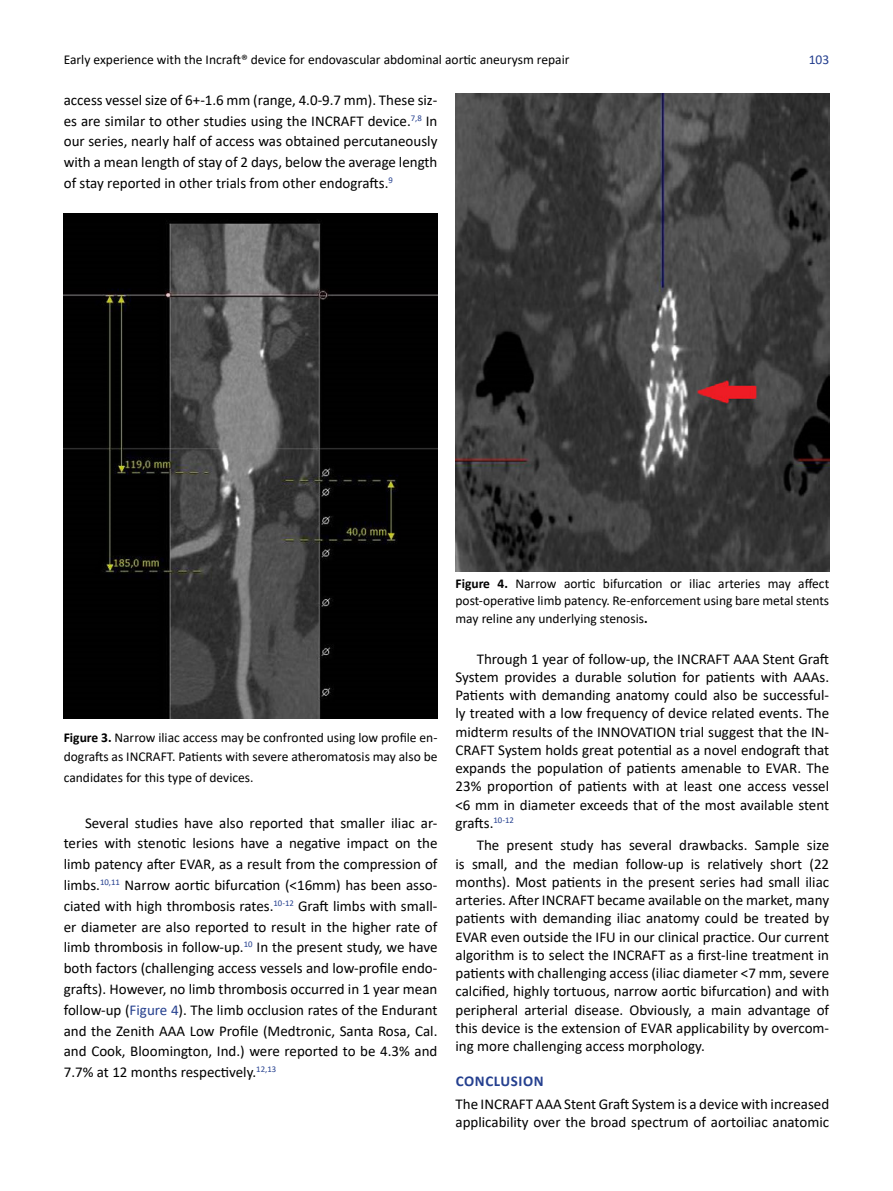
<style>
.page{position:relative;width:893px;height:1191px;background:#fff}
.page>*{position:absolute;margin:0;border:0;box-sizing:border-box;transform-origin:0 0}
.t1{font:15px/18.3px "Calibri";color:#000;text-align:justify}
.t2{font:700 15px "Calibri";letter-spacing:.04em;color:#25408f}
.t3{font:13.5px/19px "Calibri";color:#000}
.t4{font:13.5px "Calibri";color:#25408f}
.s1{font-weight:700}
.s2{color:#25408f}
</style>
<div class="page">
<img style="left:64px;top:214px;width:373px;height:504px">
<img style="left:455px;top:94px;width:374px;height:478px">
<p class="t3" style="left:64px;top:49px;width:507px">Early experience with the Incraft® device for endovascular abdominal aortic aneurysm repair</p>
<p class="t4" style="left:809px;top:50px;width:22px">103</p>
<p class="t1" style="left:64px;top:89px;width:375px;line-height:20.9px">access vessel size of 6+-1.6 mm (range, 4.0-9.7 mm). These siz&shy;es are similar to other studies using the INCRAFT device.<sup>7,8</sup> In our series, nearly half of access was obtained percutaneously with a mean length of stay of 2 days, below the average length of stay reported in other trials from other endografts.<sup>9</sup></p>
<p class="t3" style="left:64px;top:727px;width:375px"><span class="s1">Figure 3.</span> Narrow iliac access may be confronted using low profile en&shy;dografts as INCRAFT. Patients with severe atheromatosis may also be</p>
<p class="t3" style="left:64px;top:767px;width:191px">candidates for this type of devices.</p>
<p class="t1" style="left:64px;top:812px;width:375px;line-height:20.9px;text-indent:21px">Several studies have also reported that smaller iliac ar&shy;teries with stenotic lesions have a negative impact on the limb patency after EVAR, as a result from the compression of limbs.<sup>10,11</sup> Narrow aortic bifurcation (&lt;16mm) has been asso&shy;ciated with high thrombosis rates.<sup>10-12</sup> Graft limbs with small&shy;er diameter are also reported to result in the higher rate of limb thrombosis in follow-up.<sup>10</sup> In the present study, we have both factors (challenging access vessels and low-profile endo&shy;grafts). However, no limb thrombosis occurred in 1 year mean follow-up (<span class="s2">Figure 4</span>). The limb occlusion rates of the Endurant and the Zenith AAA Low Profile (Medtronic, Santa Rosa, Cal. and Cook, Bloomington, Ind.) were reported to be 4.3% and 7.7% at 12 months respectively.<sup>12,13</sup></p>
<p class="t3" style="left:455px;top:575px;width:375px;line-height:16.5px"><span class="s1">Figure 4.</span> Narrow aortic bifurcation or iliac arteries may affect post-operative limb patency. Re-enforcement using bare metal stents</p>
<p class="t3" style="left:455px;top:608px;width:194px">may reline any underlying stenosis<span class="s1">.</span></p>
<p class="t1" style="left:455px;top:649px;width:375px;text-indent:21px">Through 1 year of follow-up, the INCRAFT AAA Stent Graft System provides a durable solution for patients with AAAs.<br>Patients with demanding anatomy could also be successful&shy;ly treated with a low frequency of device related events. The midterm results of the INNOVATION trial suggest that the IN-CRAFT System holds great potential as a novel endograft that expands the population of patients amenable to EVAR. The 23% proportion of patients with at least one access vessel &lt;6 mm in diameter exceeds that of the most available stent grafts.<sup>10-12</sup></p>
<p class="t1" style="left:455px;top:836px;width:375px;text-indent:21px">The present study has several drawbacks. Sample size is small, and the median follow-up is relatively short (22 months). Most patients in the present series had small iliac arteries. After INCRAFT became available on the market, many patients with demanding iliac anatomy could be treated by EVAR even outside the IFU in our clinical practice. Our current algorithm is to select the INCRAFT as a first-line treatment in patients with challenging access (iliac diameter &lt;7 mm, severe calcified, highly tortuous, narrow aortic bifurcation) and with peripheral arterial disease. Obviously, a main advantage of this device is the extension of EVAR applicability by overcom&shy;ing more challenging access morphology.</p>
<p class="t2" style="left:456px;top:1070px;width:89px">CONCLUSION</p>
<p class="t1" style="left:455px;top:1094px;width:375px">The INCRAFT AAA Stent Graft System is a device with increased applicability over the broad spectrum of aortoiliac anatomic</p>
</div>
